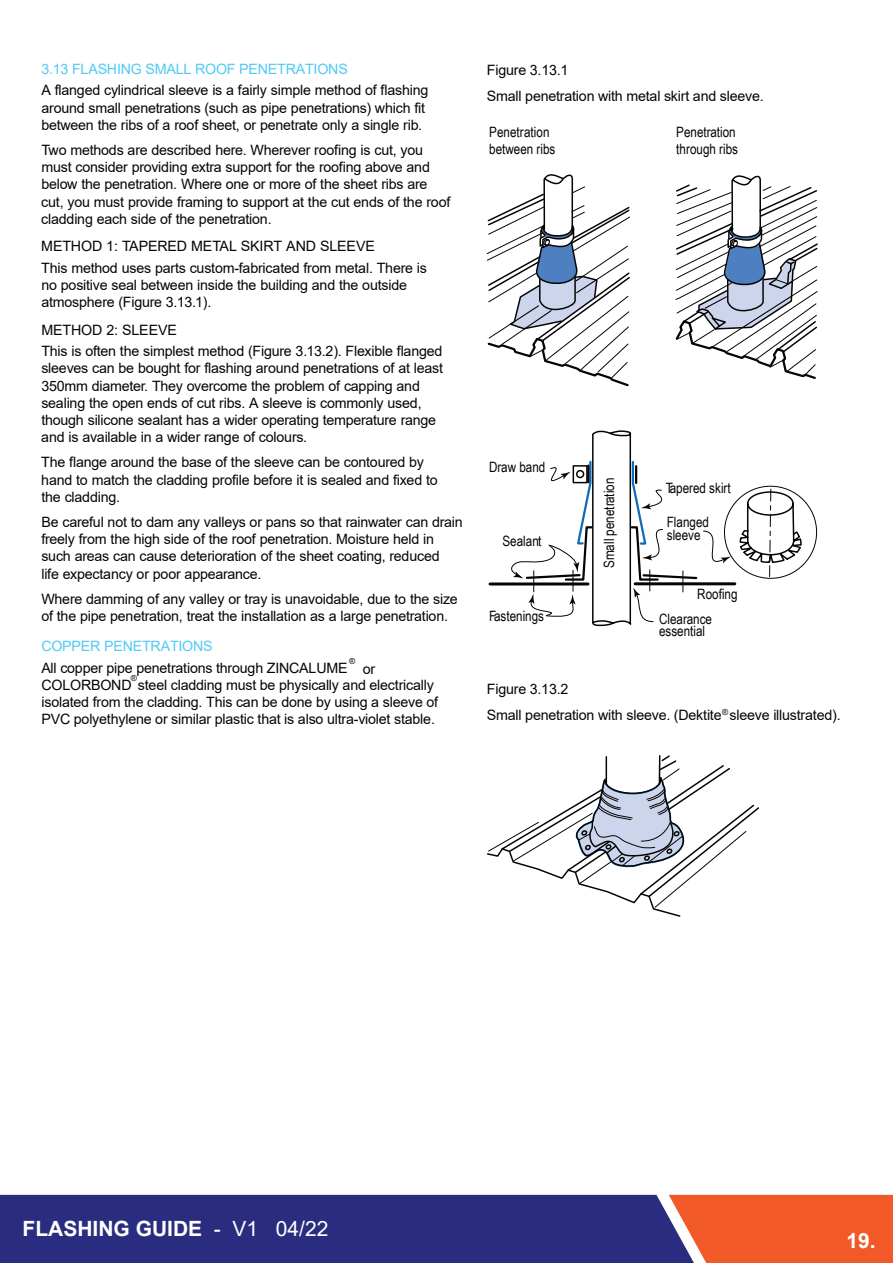
<style>
.page{position:relative;width:893px;height:1263px;background:#fff}
.page>*{position:absolute;margin:0;border:0;box-sizing:border-box;transform-origin:0 0}
.t1{font:700 21px "Arial";color:#fff}
.t2{font:14.25px/17.2px "Arial";letter-spacing:-.015em;color:#050504}
.t3{font:14.25px/17.1px "Arial Narrow";color:#050504}
.t4{font:14.25px "Arial";letter-spacing:-.015em;color:#50caf5}
.t5{font:8.25px "Arial";color:#050504}
.s1{font-weight:400}
</style>
<div class="page">
<div style="left:0;top:1195px;width:669px;height:68px;background:#2a2d7f"></div>
<svg style="left:669px;top:1195px;width:224px;height:68px;background:#ea5e35"></svg>
<svg style="left:487px;top:755px;width:272px;height:162px"></svg>
<svg style="left:487px;top:174px;width:331px;height:453px"></svg>
<p class="t4" style="left:41px;top:64px;width:308px">3.13 FLASHING SMALL ROOF PENETRATIONS</p>
<p class="t2" style="left:41px;top:83px;width:388px">A flanged cylindrical sleeve is a fairly simple method of flashing around small penetrations (such as pipe penetrations) which fit between the ribs of a roof sheet, or penetrate only a single rib.</p>
<p class="t2" style="left:41px;top:143px;width:411px">Two methods are described here. Wherever roofing is cut, you must consider providing extra support for the roofing above and below the penetration. Where one or more of the sheet ribs are cut, you must provide framing to support at the cut ends of the roof cladding each side of the penetration.</p>
<p class="t2" style="left:41px;top:237px;width:387px;line-height:21.5px">METHOD 1: TAPERED METAL SKIRT AND SLEEVE<br>This method uses parts custom-fabricated from metal. There is</p>
<p class="t2" style="left:41px;top:278px;width:367px">no positive seal between inside the building and the outside atmosphere (Figure 3.13.1).</p>
<p class="t2" style="left:41px;top:320px;width:403px;line-height:21.5px">METHOD 2: SLEEVE<br>This is often the simplest method (Figure 3.13.2). Flexible flanged</p>
<p class="t2" style="left:41px;top:361px;width:403px">sleeves can be bought for flashing around penetrations of at least 350mm diameter. They overcome the problem of capping and sealing the open ends of cut ribs. A sleeve is commonly used, though silicone sealant has a wider operating temperature range and is available in a wider range of colours.</p>
<p class="t2" style="left:41px;top:455px;width:398px">The flange around the base of the sleeve can be contoured by hand to match the cladding profile before it is sealed and fixed to the cladding.</p>
<p class="t2" style="left:41px;top:514px;width:423px">Be careful not to dam any valleys or pans so that rainwater can drain freely from the high side of the roof penetration. Moisture held in such areas can cause deterioration of the sheet coating, reduced<br>life expectancy or poor appearance.</p>
<p class="t2" style="left:41px;top:591px;width:418px">Where damming of any valley or tray is unavoidable, due to the size of the pipe penetration, treat the installation as a large penetration.</p>
<p class="t4" style="left:41px;top:641px;width:173px">COPPER PENETRATIONS</p>
<p class="t2" style="left:41px;top:660px;width:308px">All copper pipe penetrations through ZINCALUME</p>
<p class="t5" style="left:349px;top:658px;width:8px">®</p>
<p class="t2" style="left:41px;top:662px;width:394px;line-height:15.6px;text-indent:321px">or<br>COLORBOND steel cladding must be physically and electrically</p>
<p class="t5" style="left:131px;top:675px;width:8px">®</p>
<p class="t2" style="left:41px;top:695px;width:398px">isolated from the cladding. This can be done by using a sleeve of<br>PVC polyethylene or similar plastic that is also ultra-violet stable.</p>
<p class="t2" style="left:487px;top:58px;width:278px;line-height:25.8px">Figure 3.13.1<br>Small penetration with metal skirt and sleeve.</p>
<p class="t3" style="left:489px;top:124px;width:68px">Penetration between ribs</p>
<p class="t3" style="left:676px;top:124px;width:63px">Penetration through ribs</p>
<p class="t3" style="left:489px;top:460px;width:58px">Draw band</p>
<p class="t3" style="left:502px;top:534px;width:40px">Sealant</p>
<p class="t3" style="left:602px;top:568px;width:92px;rotate:-90deg">Small penetration</p>
<p class="t3" style="left:666px;top:481px;width:67px">Tapered skirt</p>
<p class="t3" style="left:667px;top:517px;width:44px;line-height:12.6px">Flanged sleeve</p>
<p class="t3" style="left:697px;top:584px;width:42px">Roofing</p>
<p class="t3" style="left:489px;top:608px;width:56px">Fastenings</p>
<p class="t3" style="left:659px;top:613px;width:55px;line-height:12.6px">Clearance essential</p>
<p class="t2" style="left:487px;top:678px;width:355px;line-height:25.8px">Figure 3.13.2<br>Small penetration with sleeve. (Dektite<sup>®</sup> sleeve illustrated).</p>
<h1 class="t1" style="left:23px;top:1220px;width:307px">FLASHING GUIDE <span class="s1">- V1 04/22</span></h1>
<h1 class="t1" style="left:846px;top:1232px;width:31px">19.</h1>
</div>
